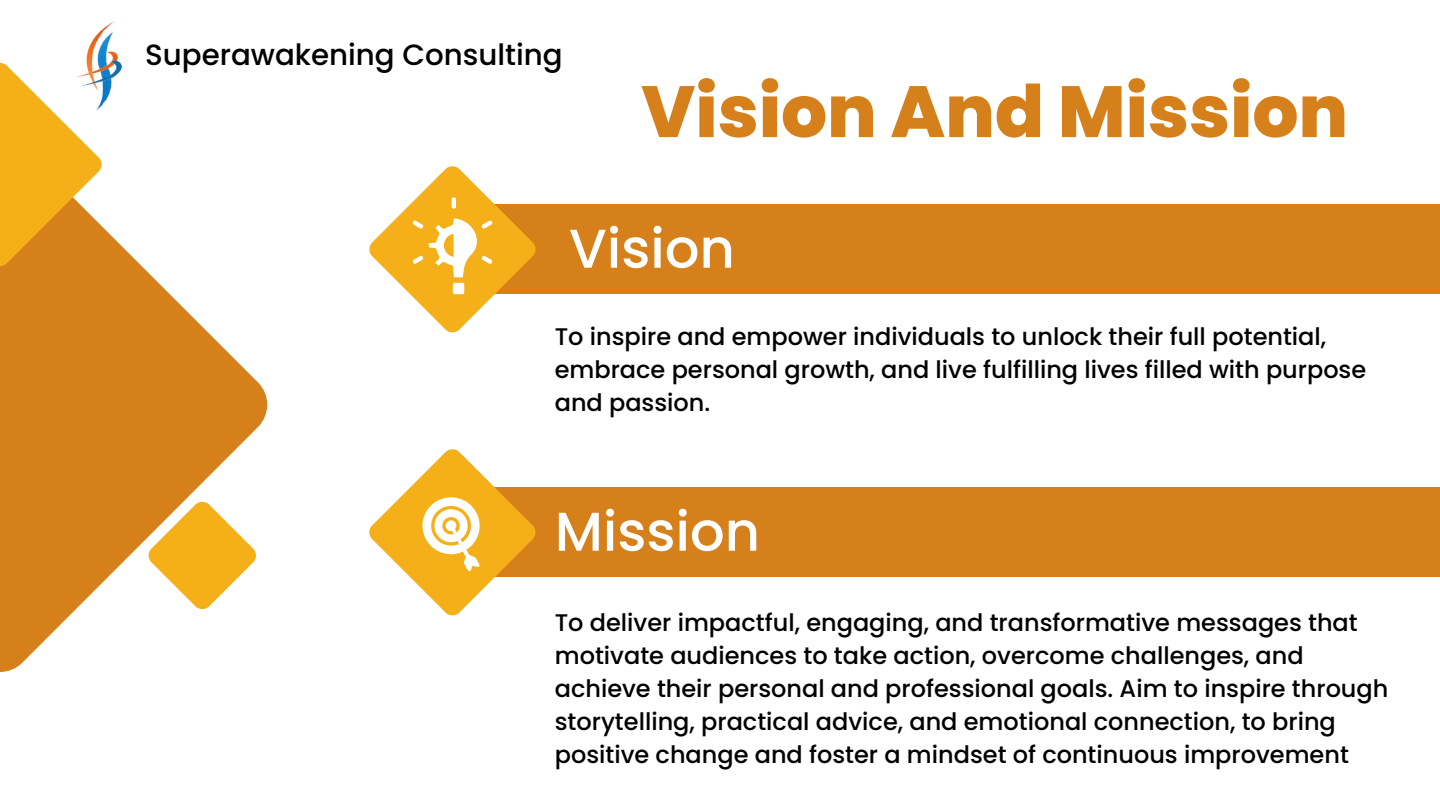
<style>
.page{position:relative;width:1440px;height:810px;background:#fff}
.page>*{position:absolute;margin:0;border:0;box-sizing:border-box;transform-origin:0 0}
.t1{font:800 72.4px "Poppins";color:#d6801c}
.t2{font:500 54.6px "Poppins";color:#fff}
.t3{font:500 29.3px "Poppins";color:#000}
.t4{font:500 24px/33px "Poppins";color:#000}
</style>
<div class="page">
<svg style="left:0;top:226px;width:267px;height:446px;fill:#d6801c"></svg>
<svg style="left:0;top:63px;width:102px;height:203px;fill:#f5af19"></svg>
<svg style="left:149px;top:502px;width:107px;height:107px"></svg>
<div style="left:452px;top:204px;width:988px;height:90px;background:#d6801c"></div>
<div style="left:452px;top:487px;width:988px;height:90px;background:#d6801c"></div>
<svg style="left:369px;top:166px;width:167px;height:167px"></svg>
<svg style="left:369px;top:449px;width:167px;height:167px"></svg>
<img style="left:62px;top:21px;width:61px;height:92px">
<p class="t3" style="left:145px;top:35px;width:419px">Superawakening Consulting</p>
<h1 class="t1" style="left:641px;top:61px;width:708px">Vision And Mission</h1>
<h2 class="t2" style="left:569px;top:210px;width:167px">Vision</h2>
<p class="t4" style="left:555px;top:320px;width:813px">To inspire and empower individuals to unlock their full potential, embrace personal growth, and live fulfilling lives filled with purpose and passion.</p>
<h2 class="t2" style="left:555px;top:493px;width:207px">Mission</h2>
<p class="t4" style="left:555px;top:606px;width:835px">To deliver impactful, engaging, and transformative messages that motivate audiences to take action, overcome challenges, and achieve their personal and professional goals. Aim to inspire through storytelling, practical advice, and emotional connection, to bring positive change and foster a mindset of continuous improvement</p>
</div>
